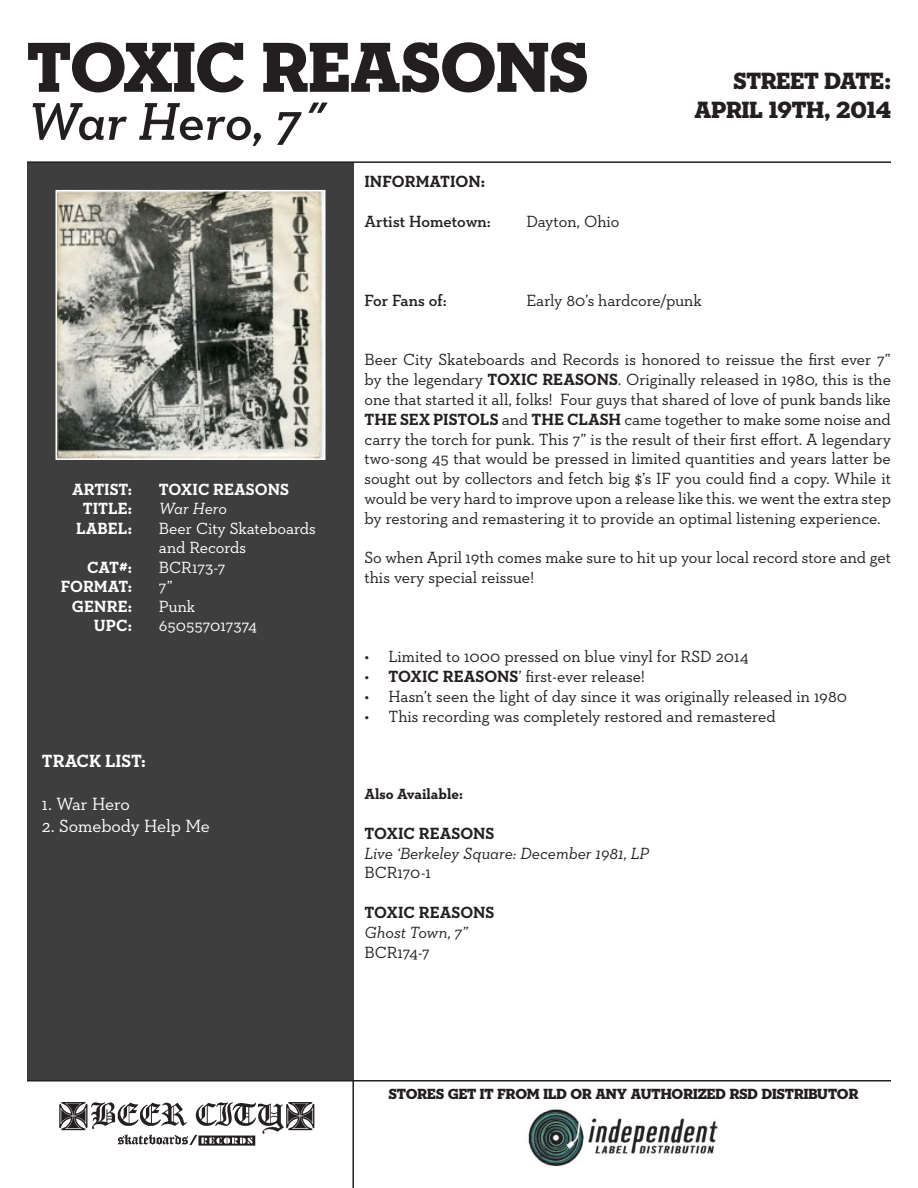
<style>
.page{position:relative;width:918px;height:1188px;background:#fff}
.page>*{position:absolute;margin:0;border:0;box-sizing:border-box;transform-origin:0 0}
.t1{font:72px "Neutraface Slab Display Titling";letter-spacing:-.01em;color:#231f20}
.t2{font:italic 600 54px "Neutraface Slab Text";letter-spacing:-.005em;color:#231f20}
.t3{font:24px "Neutraface Slab Display Titling";color:#231f20}
.t4{font:18px "Neutraface Slab Text";letter-spacing:-.01em;color:#fff}
.t5{font:700 18px "Neutraface Slab Text";color:#fff}
.t6{font:16.5px/19.8px "Neutraface Slab Text";letter-spacing:-.005em;color:#231f20;text-align:justify}
.t7{font:16.5px "Neutraface Slab Text";letter-spacing:-.005em;color:#fff}
.t8{font:700 16.5px "Neutraface Slab Text";color:#fff}
.t9{font:italic 16.5px "Neutraface Slab Text";color:#231f20}
.t10{font:700 16.5px "Neutraface Slab Text";color:#231f20}
.t11{font:600 16.5px "Neutraface Slab Text";color:#231f20}
.t12{font:italic 16.5px "Neutraface Slab Text";letter-spacing:-.005em;color:#fff}
.t13{font:15px "Neutraface Slab Display Titling";letter-spacing:-.005em;color:#231f20}
.t14{font:700 15px "Neutraface Slab Text";color:#231f20}
.s1{font-weight:700}
</style>
<div class="page">
<div style="left:27px;top:163px;width:326px;height:917px;background:#3e3e3f"></div>
<img style="left:58px;top:193px;width:264px;height:264px">
<div style="left:55px;top:190px;width:270px;height:270px;border:2px solid #fff"></div>
<hr style="left:27px;top:161px;width:864px;height:2px;background:#231f20">
<hr style="left:27px;top:1080px;width:864px;height:2px;background:#231f20">
<img style="left:59px;top:1102px;width:256px;height:44px">
<hr style="left:352px;top:1080px;width:2px;height:108px;background:#231f20">
<img style="left:528px;top:1109px;width:190px;height:58px">
<p class="t1" style="left:27px;top:22px;width:563px">TOXIC REASONS</p>
<p class="t2" style="left:27px;top:88px;width:301px">War Hero, 7˝</p>
<p class="t10" style="left:365px;top:171px;width:122px">INFORMATION:</p>
<p class="t11" style="left:365px;top:211px;width:128px">Artist Hometown:</p>
<p class="t6" style="left:527px;top:211px;width:94px">Dayton, Ohio</p>
<p class="t3" style="left:733px;top:66px;width:159px">STREET DATE:</p>
<p class="t3" style="left:695px;top:95px;width:198px">APRIL 19TH, 2014</p>
<p class="t8" style="left:72px;top:479px;width:61px">ARTIST:</p>
<p class="t8" style="left:159px;top:479px;width:131px">TOXIC REASONS</p>
<p class="t8" style="left:83px;top:498px;width:51px">TITLE:</p>
<p class="t12" style="left:159px;top:498px;width:70px">War Hero</p>
<p class="t8" style="left:76px;top:518px;width:57px">LABEL:</p>
<p class="t7" style="left:159px;top:518px;width:158px">Beer City Skateboards</p>
<p class="t7" style="left:159px;top:537px;width:89px">and Records</p>
<p class="t8" style="left:87px;top:557px;width:46px">CAT#:</p>
<p class="t7" style="left:159px;top:557px;width:68px">BCR173-7</p>
<p class="t8" style="left:61px;top:576px;width:73px">FORMAT:</p>
<p class="t7" style="left:159px;top:576px;width:15px">7”</p>
<p class="t8" style="left:72px;top:596px;width:62px">GENRE:</p>
<p class="t7" style="left:159px;top:596px;width:38px">Punk</p>
<p class="t8" style="left:94px;top:615px;width:40px">UPC:</p>
<p class="t7" style="left:159px;top:615px;width:100px">650557017374</p>
<p class="t5" style="left:42px;top:749px;width:105px">TRACK LIST:</p>
<p class="t4" style="left:42px;top:793px;width:89px">1. War Hero</p>
<p class="t4" style="left:42px;top:814px;width:169px">2. Somebody Help Me</p>
<p class="t11" style="left:365px;top:290px;width:84px">For Fans of:</p>
<p class="t6" style="left:527px;top:290px;width:177px">Early 80’s hardcore/punk</p>
<p class="t6" style="left:365px;top:350px;width:528px">Beer City Skateboards and Records is honored to reissue the first ever 7” by the legendary <span class="s1">TOXIC REASONS</span>. Originally released in 1980, this is the one that started it all, folks! Four guys that shared of love of punk bands like <span class="s1">THE SEX PISTOLS</span> and <span class="s1">THE CLASH</span> came together to make some noise and carry the torch for punk. This 7” is the result of their first effort. A legendary two-song 45 that would be pressed in limited quantities and years latter be sought out by collectors and fetch big $’s IF you could find a copy. While it would be very hard to improve upon a release like this. we went the extra step by restoring and remastering it to provide an optimal listening experience.</p>
<p class="t6" style="left:365px;top:548px;width:528px">So when April 19th comes make sure to hit up your local record store and get this very special reissue!</p>
<p class="t6" style="left:365px;top:647px;width:386px">• Limited to 1000 pressed on blue vinyl for RSD 2014</p>
<p class="t6" style="left:365px;top:666px;width:282px">• <span class="s1">TOXIC REASONS</span>’ first-ever release!</p>
<p class="t6" style="left:365px;top:686px;width:484px">• Hasn’t seen the light of day since it was originally released in 1980</p>
<p class="t6" style="left:365px;top:706px;width:413px">• This recording was completely restored and remastered</p>
<p class="t14" style="left:365px;top:784px;width:100px">Also Available:</p>
<p class="t10" style="left:365px;top:823px;width:131px">TOXIC REASONS</p>
<p class="t9" style="left:365px;top:843px;width:286px">Live ‘Berkeley Square: December 1981, LP</p>
<p class="t6" style="left:365px;top:863px;width:68px">BCR170-1</p>
<p class="t10" style="left:365px;top:902px;width:131px">TOXIC REASONS</p>
<p class="t9" style="left:365px;top:922px;width:105px">Ghost Town, 7”</p>
<p class="t6" style="left:365px;top:942px;width:67px">BCR174-7</p>
<p class="t13" style="left:389px;top:1084px;width:471px">STORES GET IT FROM ILD OR ANY AUTHORIZED RSD DISTRIBUTOR</p>
</div>
